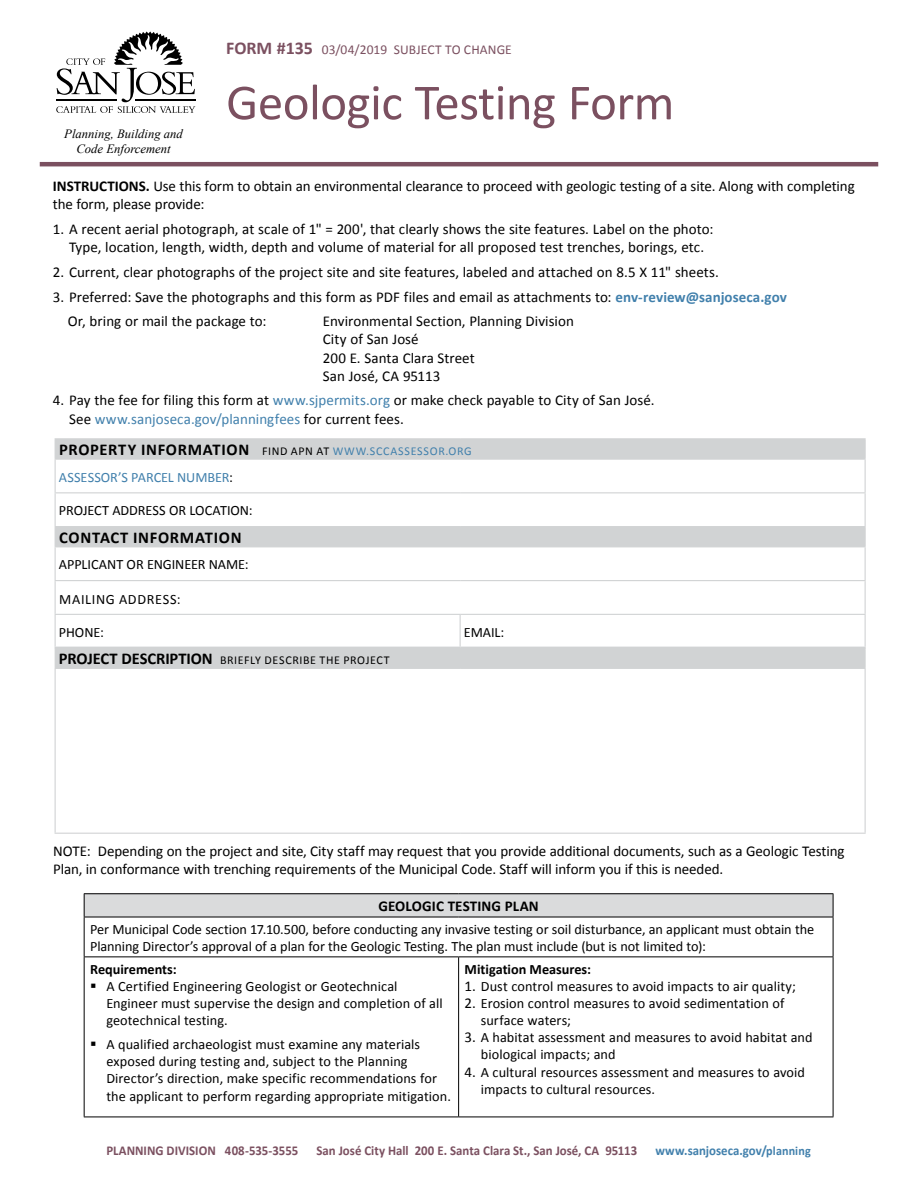
<style>
.page{position:relative;width:918px;height:1188px;background:#fff}
.page>*{position:absolute;margin:0;border:0;box-sizing:border-box;transform-origin:0 0}
.t1{font:51px "Calibri";letter-spacing:-.01em;color:#7b5060}
.t2{font:700 16.5px "Calibri";letter-spacing:.04em;color:#000}
.t3{font:15px/18.1px "Calibri";color:#000}
.t4{font:700 15px "Calibri";letter-spacing:.005em;color:#000}
.t5{font:14.25px/17.1px "Calibri";color:#000}
.t6{font:700 14.25px "Calibri";letter-spacing:-.005em;color:#000}
.t7{font:14.25px "Calibri";letter-spacing:-.005em;color:#4180ac}
.t8{font:14.25px "Calibri";letter-spacing:.045em;color:#000}
.t9{font:700 13.5px "Calibri";color:#7b5060;scale:.95 1}
.t10{font:13.5px "Calibri";letter-spacing:.005em;color:#7b5060}
.t11{font:700 13.5px "Calibri";color:#4180ac;scale:.95 1}
.t12{font:italic 12.6px/15.1px "Times New Roman";color:#000;text-align:center}
.t13{font:12px "Calibri";letter-spacing:.05em;color:#000}
.s1{font-weight:700;font-size:18px}
.s2{font-weight:700}
.s3{font-weight:700;color:#4180ac}
.s4{color:#4180ac}
.s5{font-weight:400;font-size:12px}
.s6{font-weight:400;font-size:12px;color:#4180ac}
.s7{color:#000}
.s8{font-weight:700;font-size:16.5px}
.s9{font-size:15px}
.s10{font-size:12.75px}
</style>
<div class="page">
<hr style="left:40px;top:162px;width:838px;height:4px;background:#7b5060">
<svg style="left:56px;top:439px;width:809px;height:229px"></svg>
<svg style="left:55px;top:650px;width:1px;height:18px"></svg>
<svg style="left:865px;top:650px;width:1px;height:18px"></svg>
<hr style="left:55px;top:647px;width:405px;height:3px;background:#d1d3d4">
<hr style="left:460px;top:647px;width:406px;height:3px;background:#d1d3d4">
<hr style="left:55px;top:438px;width:405px;height:1px;background:#d1d3d4">
<svg style="left:55px;top:439px;width:1px;height:20px"></svg>
<hr style="left:460px;top:438px;width:406px;height:1px;background:#d1d3d4">
<svg style="left:865px;top:439px;width:1px;height:20px"></svg>
<hr style="left:55px;top:459px;width:405px;height:1px;background:#d1d3d4">
<hr style="left:55px;top:460px;width:1px;height:32px;background:#d1d3d4">
<hr style="left:460px;top:459px;width:406px;height:1px;background:#d1d3d4">
<hr style="left:865px;top:460px;width:1px;height:32px;background:#d1d3d4">
<hr style="left:55px;top:492px;width:405px;height:1px;background:#d1d3d4">
<hr style="left:55px;top:493px;width:1px;height:33px;background:#d1d3d4">
<hr style="left:460px;top:492px;width:406px;height:1px;background:#d1d3d4">
<hr style="left:865px;top:493px;width:1px;height:33px;background:#d1d3d4">
<hr style="left:55px;top:526px;width:405px;height:1px;background:#d1d3d4">
<svg style="left:55px;top:527px;width:1px;height:19px"></svg>
<hr style="left:460px;top:526px;width:406px;height:1px;background:#d1d3d4">
<svg style="left:865px;top:527px;width:1px;height:19px"></svg>
<hr style="left:55px;top:546px;width:405px;height:1px;background:#d1d3d4">
<hr style="left:55px;top:547px;width:1px;height:33px;background:#d1d3d4">
<hr style="left:460px;top:546px;width:406px;height:1px;background:#d1d3d4">
<hr style="left:865px;top:547px;width:1px;height:33px;background:#d1d3d4">
<hr style="left:55px;top:580px;width:405px;height:1px;background:#d1d3d4">
<hr style="left:55px;top:581px;width:1px;height:33px;background:#d1d3d4">
<hr style="left:460px;top:580px;width:406px;height:1px;background:#d1d3d4">
<hr style="left:865px;top:581px;width:1px;height:33px;background:#d1d3d4">
<hr style="left:55px;top:614px;width:405px;height:1px;background:#d1d3d4">
<hr style="left:55px;top:615px;width:1px;height:32px;background:#d1d3d4">
<hr style="left:460px;top:614px;width:406px;height:1px;background:#d1d3d4">
<hr style="left:460px;top:615px;width:1px;height:32px;background:#d1d3d4">
<hr style="left:865px;top:615px;width:1px;height:32px;background:#d1d3d4">
<hr style="left:55px;top:668px;width:405px;height:1px;background:#d1d3d4">
<hr style="left:55px;top:669px;width:1px;height:164px;background:#d1d3d4">
<hr style="left:460px;top:668px;width:406px;height:1px;background:#d1d3d4">
<hr style="left:865px;top:669px;width:1px;height:164px;background:#d1d3d4">
<hr style="left:55px;top:833px;width:405px;height:1px;background:#d1d3d4">
<hr style="left:460px;top:833px;width:406px;height:1px;background:#d1d3d4">
<svg style="left:56px;top:32px;width:139px;height:81px"></svg>
<div style="left:84px;top:894px;width:749px;height:23px;background:#dadbdc"></div>
<hr style="left:84px;top:893px;width:375px;height:1px;background:#000">
<svg style="left:84px;top:894px;width:1px;height:23px"></svg>
<hr style="left:459px;top:893px;width:374px;height:1px;background:#000">
<svg style="left:833px;top:894px;width:1px;height:23px"></svg>
<hr style="left:84px;top:917px;width:375px;height:1px;background:#000">
<hr style="left:84px;top:917px;width:1px;height:39px;background:#000">
<hr style="left:459px;top:917px;width:374px;height:1px;background:#000">
<hr style="left:833px;top:917px;width:1px;height:39px;background:#000">
<hr style="left:84px;top:956px;width:375px;height:1px;background:#000">
<hr style="left:84px;top:957px;width:1px;height:160px;background:#000">
<hr style="left:459px;top:956px;width:374px;height:1px;background:#000">
<hr style="left:458px;top:957px;width:1px;height:160px;background:#000">
<hr style="left:833px;top:957px;width:1px;height:160px;background:#000">
<hr style="left:84px;top:1117px;width:375px;height:1px;background:#000">
<hr style="left:459px;top:1117px;width:374px;height:1px;background:#000">
<p class="t12" style="left:64px;top:126px;width:120px">Planning, Building and<br>Code Enforcement</p>
<p class="t10" style="left:226px;top:41px;width:287px"><span class="s1">FORM #135</span> 03/04/2019 SUBJECT TO CHANGE</p>
<h1 class="t1" style="left:226px;top:70px;width:450px">Geologic Testing Form</h1>
<p class="t3" style="left:53px;top:177px;width:803px"><span class="s2">INSTRUCTIONS.</span> Use this form to obtain an environmental clearance to proceed with geologic testing of a site. Along with completing the form, please provide:</p>
<p class="t3" style="left:53px;top:220px;width:662px;text-align:center">1. A recent aerial photograph, at scale of 1" = 200', that clearly shows the site features. Label on the photo:<br>Type, location, length, width, depth and volume of material for all proposed test trenches, borings, etc.</p>
<p class="t3" style="left:53px;top:263px;width:668px">2. Current, clear photographs of the project site and site features, labeled and attached on 8.5 X 11" sheets.</p>
<p class="t3" style="left:68px;top:284px;width:721px;line-height:24.8px;text-indent:-15px">3. Preferred: Save the photographs and this form as PDF files and email as attachments to: <span class="s3">env-review@sanjoseca.gov<br></span>Or, bring or mail the package to:</p>
<p class="t3" style="left:323px;top:312px;width:253px">Environmental Section, Planning Division<br>City of San José<br>200 E. Santa Clara Street<br>San José, CA 95113</p>
<p class="t3" style="left:69px;top:392px;width:587px;text-indent:-16px">4. Pay the fee for filing this form at <span class="s4">www.sjpermits.org</span> or make check payable to City of San José.<br>See <span class="s4">www.sanjoseca.gov/planningfees</span> for current fees.</p>
<p class="t2" style="left:59px;top:439px;width:414px">PROPERTY INFORMATION <span class="s5">FIND APN AT</span> <span class="s6">WWW.SCCASSESSOR.ORG</span></p>
<p class="t7" style="left:59px;top:468px;width:176px">ASSESSOR’S PARCEL NUMBER<span class="s7">:</span></p>
<p class="t5" style="left:59px;top:502px;width:195px">PROJECT ADDRESS OR LOCATION:</p>
<p class="t2" style="left:59px;top:527px;width:184px">CONTACT INFORMATION</p>
<p class="t5" style="left:59px;top:556px;width:191px">APPLICANT OR ENGINEER NAME:</p>
<p class="t8" style="left:59px;top:590px;width:123px">MAILING ADDRESS:</p>
<p class="t5" style="left:59px;top:623px;width:46px">PHONE:</p>
<p class="t5" style="left:464px;top:623px;width:42px">EMAIL:</p>
<p class="t13" style="left:59px;top:653px;width:332px"><span class="s8">PROJECT DESCRIPTION</span> BRIEFLY DESCRIBE THE PROJECT</p>
<p class="t3" style="left:53px;top:842px;width:793px">NOTE: Depending on the project and site, City staff may request that you provide additional documents, such as a Geologic Testing<br>Plan, in conformance with trenching requirements of the Municipal Code. Staff will inform you if this is needed.</p>
<p class="t4" style="left:378px;top:896px;width:162px">GEOLOGIC TESTING PLAN</p>
<p class="t5" style="left:90px;top:920px;width:726px">Per Municipal Code section 17.10.500, before conducting any invasive testing or soil disturbance, an applicant must obtain the<br>Planning Director’s approval of a plan for the Geologic Testing. The plan must include (but is not limited to):</p>
<p class="t6" style="left:90px;top:960px;width:88px">Requirements:</p>
<p class="t5" style="left:106px;top:977px;width:338px">A Certified Engineering Geologist or Geotechnical<br>Engineer must supervise the design and completion of all geotechnical testing.</p>
<p class="t5" style="left:106px;top:1036px;width:346px">A qualified archaeologist must examine any materials exposed during testing and, subject to the Planning Director’s direction, make specific recommendations for the applicant to perform regarding appropriate mitigation.</p>
<p class="t6" style="left:465px;top:960px;width:128px">Mitigation Measures:</p>
<p class="t5" style="left:465px;top:977px;width:333px"><span class="s9">1.</span> Dust control measures to avoid impacts to air quality;</p>
<p class="t5" style="left:481px;top:995px;width:305px;text-indent:-16px"><span class="s9">2.</span> Erosion control measures to avoid sedimentation of surface waters;</p>
<p class="t5" style="left:481px;top:1029px;width:333px;text-indent:-16px"><span class="s9">3.</span> A habitat assessment and measures to avoid habitat and biological impacts; and</p>
<p class="t5" style="left:481px;top:1063px;width:326px;text-indent:-16px"><span class="s9">4.</span> A cultural resources assessment and measures to avoid impacts to cultural resources.</p>
<p class="t9" style="left:106px;top:1142px;width:203px">PLANNING DIVISION 408-535-3555</p>
<p class="t9" style="left:316px;top:1142px;width:339px">San José City Hall 200 E. Santa Clara St., San José, CA 95113</p>
<p class="t11" style="left:655px;top:1142px;width:165px">www.sanjoseca.gov/<span class="s10">planning</span></p>
</div>
